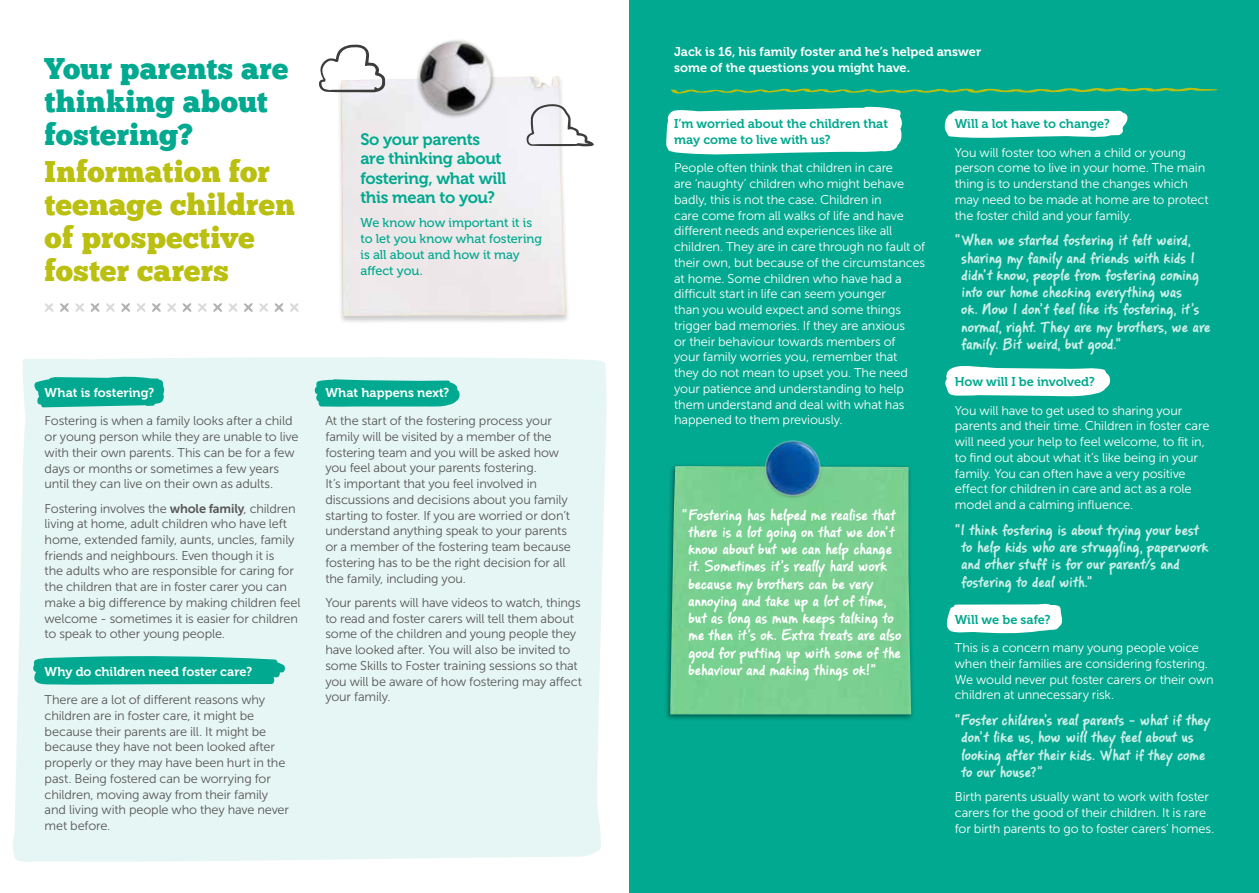
<style>
.page{position:relative;width:1259px;height:893px;background:#fff}
.page>*{position:absolute;margin:0;border:0;box-sizing:border-box;transform-origin:0 0}
.t1{font:30px/33px "Chunk Five";letter-spacing:.005em;color:#babf10}
.t2{font:30px/33px "Chunk Five";letter-spacing:.01em;color:#00a98f}
.t3{font:16.5px/19.5px "Museo 700";letter-spacing:-.025em;color:#00a98f}
.t4{font:700 15.75px/17.2px "PF Reminder Pro";letter-spacing:-.025em;color:#cceee9}
.t5{font:700 15.75px/17.2px "PF Reminder Pro";letter-spacing:-.025em;color:#fff}
.t6{font:12.75px/15.8px "Museo Sans 300";letter-spacing:-.01em;color:#575756}
.t7{font:12.75px/15.8px "Museo Sans 300";letter-spacing:-.01em;color:#fff}
.t8{font:12.75px/15.8px "Museo 700";color:#fff}
.t9{font:12.75px/15.8px "Museo 700";letter-spacing:-.005em;color:#00a98f}
.t10{font:12.75px/15.8px "Museo 500";letter-spacing:-.005em;color:#00a98f}
.s1{font-family:"Museo Sans 700"}
</style>
<div class="page">
<div style="left:337px;top:75px;width:233px;height:249px;background:#000;opacity:.2"></div>
<img style="left:341px;top:76px;width:225px;height:240px">
<div style="left:629px;top:0;width:630px;height:893px;background:#00a98f"></div>
<img style="left:414px;top:40px;width:83px;height:83px">
<svg style="left:666px;top:107px;width:236px;height:48px;background:#e2f5f2"></svg>
<svg style="left:944px;top:110px;width:184px;height:28px;background:#e1f5f2"></svg>
<svg style="left:945px;top:366px;width:165px;height:31px;background:#daf2ee"></svg>
<svg style="left:946px;top:603px;width:116px;height:31px;background:#d9f2ee"></svg>
<svg style="left:290px;top:303px;width:9px;height:9px"></svg>
<svg style="left:274px;top:303px;width:9px;height:9px"></svg>
<svg style="left:259px;top:303px;width:9px;height:9px"></svg>
<svg style="left:244px;top:303px;width:9px;height:9px"></svg>
<svg style="left:229px;top:303px;width:8px;height:9px"></svg>
<svg style="left:213px;top:303px;width:9px;height:9px"></svg>
<svg style="left:198px;top:303px;width:9px;height:9px"></svg>
<svg style="left:183px;top:303px;width:8px;height:9px"></svg>
<svg style="left:167px;top:303px;width:9px;height:9px"></svg>
<svg style="left:152px;top:303px;width:9px;height:9px"></svg>
<svg style="left:137px;top:303px;width:8px;height:9px"></svg>
<svg style="left:121px;top:303px;width:9px;height:9px"></svg>
<svg style="left:106px;top:303px;width:9px;height:9px"></svg>
<svg style="left:91px;top:303px;width:8px;height:9px"></svg>
<svg style="left:75px;top:303px;width:9px;height:9px"></svg>
<svg style="left:60px;top:303px;width:9px;height:9px"></svg>
<svg style="left:45px;top:303px;width:8px;height:9px"></svg>
<svg style="left:670px;top:88px;width:548px;height:6px"></svg>
<svg style="left:319px;top:44px;width:66px;height:48px"></svg>
<svg style="left:526px;top:104px;width:68px;height:43px"></svg>
<div style="left:13px;top:357px;width:594px;height:505px;background:#e6f6f4"></div>
<svg style="left:314px;top:379px;width:146px;height:28px;background:#19b19a"></svg>
<svg style="left:31px;top:656px;width:255px;height:29px;background:#18b199"></svg>
<svg style="left:34px;top:376px;width:130px;height:31px;background:#1bb29a"></svg>
<div style="left:664px;top:462px;width:251px;height:259px;background:#000;opacity:.45"></div>
<div style="left:670px;top:466px;width:241px;height:248px;background:#7acf91"></div>
<div style="left:763px;top:440px;width:59px;height:60px;background:#76cf8f"></div>
<img style="left:761px;top:440px;width:61px;height:58px">
<h1 class="t2" style="left:45px;top:52px;width:245px">Your parents are thinking about fostering?</h1>
<h1 class="t1" style="left:45px;top:155px;width:252px">Information for teenage children of prospective foster carers</h1>
<p class="t3" style="left:360px;top:129px;width:147px">So your parents are thinking about fostering, what will this mean to you?</p>
<p class="t10" style="left:360px;top:215px;width:183px">We know how important it is to let you know what fostering is all about and how it may affect you.</p>
<p class="t8" style="left:45px;top:385px;width:111px">What is fostering?</p>
<p class="t6" style="left:45px;top:413px;width:255px">Fostering is when a family looks after a child or young person while they are unable to live with their own parents. This can be for a few days or months or sometimes a few years until they can live on their own as adults.</p>
<p class="t6" style="left:45px;top:500px;width:257px">Fostering involves the <span class="s1">whole family</span>, children living at home, adult children who have left home, extended family, aunts, uncles, family friends and neighbours. Even though it is<br>the adults who are responsible for caring for the children that are in foster carer you can make a big difference by making children feel welcome - sometimes it is easier for children to speak to other young people.</p>
<p class="t8" style="left:45px;top:663px;width:209px">Why do children need foster care?</p>
<p class="t6" style="left:45px;top:692px;width:246px">There are a lot of different reasons why children are in foster care, it might be because their parents are ill. It might be because they have not been looked after properly or they may have been hurt in the past. Being fostered can be worrying for children, moving away from their family and living with people who they have never met before.</p>
<p class="t8" style="left:325px;top:385px;width:125px">What happens next?</p>
<p class="t6" style="left:325px;top:413px;width:247px">At the start of the fostering process your family will be visited by a member of the fostering team and you will be asked how you feel about your parents fostering.<br>It’s important that you feel involved in discussions and decisions about you family starting to foster. If you are worried or don’t understand anything speak to your parents or a member of the fostering team because fostering has to be the right decision for all the family, including you.</p>
<p class="t6" style="left:325px;top:595px;width:258px">Your parents will have videos to watch, things to read and foster carers will tell them about some of the children and young people they have looked after. You will also be invited to some Skills to Foster training sessions so that you will be aware of how fostering may affect your family.</p>
<p class="t8" style="left:674px;top:44px;width:309px">Jack is 16, his family foster and he’s helped answer some of the questions you might have.</p>
<p class="t9" style="left:674px;top:116px;width:215px">I’m worried about the children that may come to live with us?</p>
<p class="t7" style="left:674px;top:160px;width:252px">People often think that children in care<br>are ‘naughty’ children who might behave badly, this is not the case. Children in<br>care come from all walks of life and have different needs and experiences like all children. They are in care through no fault of their own, but because of the circumstances at home. Some children who have had a difficult start in life can seem younger<br>than you would expect and some things trigger bad memories. If they are anxious<br>or their behaviour towards members of<br>your family worries you, remember that they do not mean to upset you. The need your patience and understanding to help them understand and deal with what has happened to them previously.</p>
<p class="t5" style="left:688px;top:507px;width:215px;text-indent:-6px">“Fostering has helped me realise that there is a lot going on that we don’t know about but we can help change it. Sometimes it’s really hard work because my brothers can be very annoying and take up a lot of time, but as long as mum keeps talking to me then it’s ok. Extra treats are also good for putting up with some of the behaviour and making things ok!”</p>
<p class="t9" style="left:955px;top:116px;width:157px">Will a lot have to change?</p>
<p class="t7" style="left:955px;top:145px;width:255px">You will foster too when a child or young person come to live in your home. The main thing is to understand the changes which may need to be made at home are to protect the foster child and your family.</p>
<p class="t4" style="left:961px;top:233px;width:250px;text-indent:-6px">“When we started fostering it felt weird, sharing my family and friends with kids I didn’t know, people from fostering coming into our home checking everything was<br>ok. Now I don’t feel like its fostering, it’s normal, right. They are my brothers, we are family. Bit weird, but good.”</p>
<p class="t9" style="left:955px;top:374px;width:142px">How will I be involved?</p>
<p class="t7" style="left:955px;top:402px;width:256px">You will have to get used to sharing your parents and their time. Children in foster care will need your help to feel welcome, to fit in, to find out about what it’s like being in your family. You can often have a very positive effect for children in care and act as a role model and a calming influence.</p>
<p class="t4" style="left:961px;top:522px;width:249px;text-indent:-6px">“I think fostering is about trying your best to help kids who are struggling, paperwork and other stuff is for our parent/s and fostering to deal with.”</p>
<p class="t9" style="left:955px;top:611px;width:97px">Will we be safe?</p>
<p class="t7" style="left:955px;top:640px;width:260px">This is a concern many young people voice when their families are considering fostering.<br>We would never put foster carers or their own children at unnecessary risk.</p>
<p class="t4" style="left:961px;top:712px;width:251px;text-indent:-6px">“Foster children’s real parents - what if they don’t like us, how will they feel about us looking after their kids. What if they come to our house?”</p>
<p class="t7" style="left:955px;top:789px;width:261px">Birth parents usually want to work with foster carers for the good of their children. It is rare for birth parents to go to foster carers’ homes.</p>
</div>
